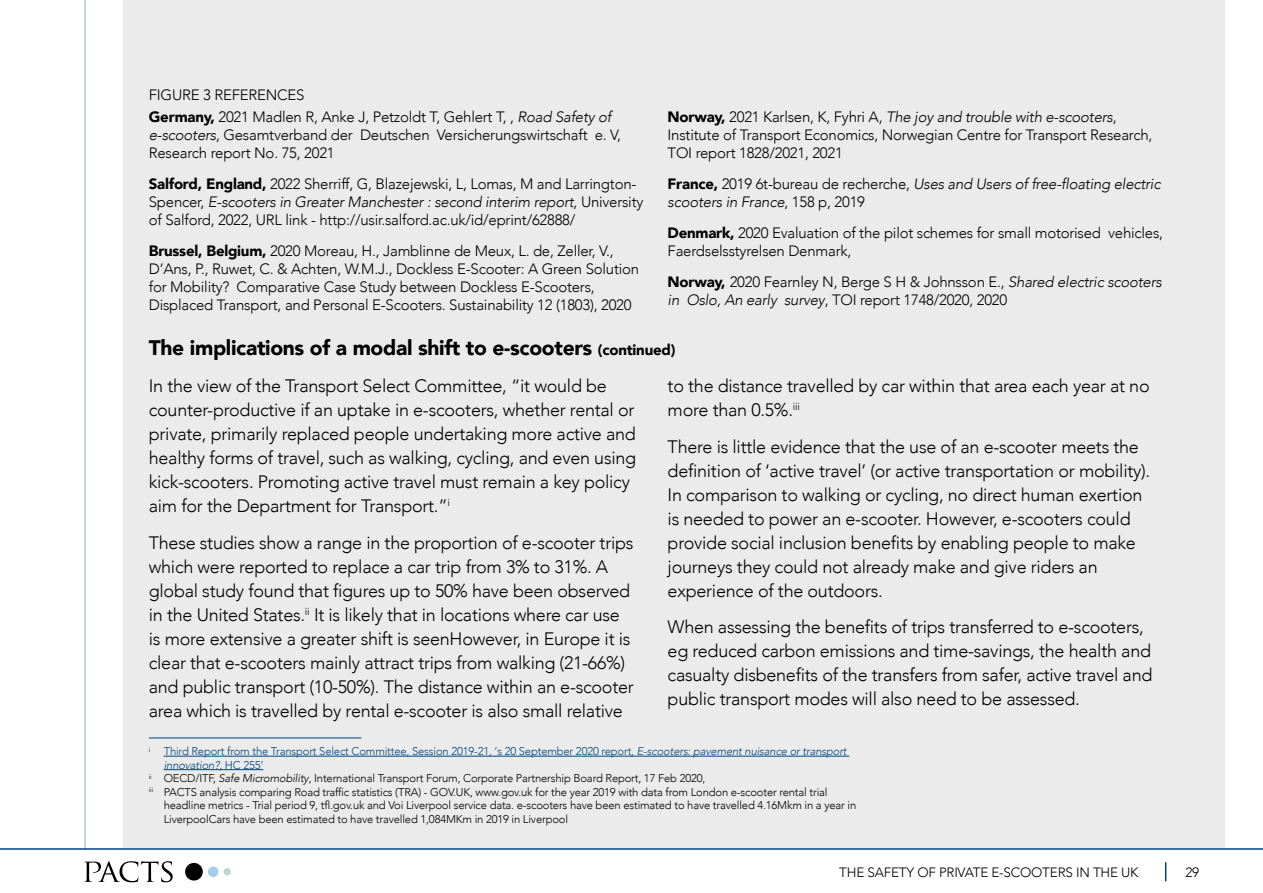
<style>
.page{position:relative;width:1263px;height:893px;background:#fff}
.page>*{position:absolute;margin:0;border:0;box-sizing:border-box;transform-origin:0 0}
.P_Body_copy{font:900 21px "Avenir";letter-spacing:-.015em;color:#000}
.P_Body_copy-2{font:300 18px/24px "Avenir";letter-spacing:-.015em;color:#000}
.P_Body_copy-3{font:300 15px/18px "Avenir";letter-spacing:-.015em;color:#000}
.P_Body_copy-4{font:italic 300 15px/18px "Avenir";letter-spacing:-.015em;color:#000}
.t1{font:300 13.5px "Avenir";letter-spacing:-.015em;color:#000}
.H6_Footnote{font:300 11.25px/13.5px "Avenir";letter-spacing:-.015em;color:#000}
.H6_Footnote-2{font:300 11.25px/13.5px "Avenir";letter-spacing:-.015em;color:#00457c}
.s1{font-weight:900}
.s2{font-style:italic}
.s3{font-weight:900;font-style:normal}
.s4{font-style:normal}
.s5{font-size:15px}
</style>
<div class="page">
<div style="left:123px;top:0;width:1102px;height:848px;background:#ebebeb"></div>
<hr style="left:149px;top:737px;width:212px;height:1px;background:#00457d">
<hr style="left:164px;top:756px;width:685px;height:1px;background:#00457c">
<hr style="left:164px;top:769px;width:99px;height:1px;background:#00457c">
<svg style="left:1165px;top:862px;width:1px;height:19px"></svg>
<div style="left:208px;top:866px;width:10px;height:11px;background:#a3ceec;border-radius:50%"></div>
<div style="left:224px;top:868px;width:7px;height:7px;background:#b8d9cc;border-radius:50%"></div>
<svg style="left:185px;top:863px;width:18px;height:17px"></svg>
<svg style="left:84px;top:861px;width:89px;height:21px"></svg>
<hr style="left:84px;top:0;width:2px;height:850px;background:#b3c7d8">
<hr style="left:0;top:848px;width:1263px;height:2px;background:#00457d">
<p class="P_Body_copy-3" style="left:149px;top:86px;width:157px">FIGURE 3 REFERENCES</p>
<p class="P_Body_copy-3" style="left:149px;top:108px;width:474px"><span class="s1">Germany,</span> 2021 Madlen R, Anke J, Petzoldt T, Gehlert T, , <span class="s2">Road Safety of e-scooters</span>, Gesamtverband der Deutschen Versicherungswirtschaft e. V,<br>Research report No. 75, 2021</p>
<p class="P_Body_copy-3" style="left:149px;top:175px;width:496px"><span class="s1">Salford, England,</span> 2022 Sherriff, G, Blazejewski, L, Lomas, M and Larrington-<br>Spencer, <span class="s2">E-scooters in Greater Manchester : second interim report</span>, University of Salford, 2022, URL link - http://usir.salford.ac.uk/id/eprint/62888/</p>
<p class="P_Body_copy-3" style="left:149px;top:242px;width:492px"><span class="s1">Brussel, Belgium,</span> 2020 Moreau, H., Jamblinne de Meux, L. de, Zeller, V., D’Ans, P., Ruwet, C. &amp; Achten, W.M.J., Dockless E-Scooter: A Green Solution for Mobility? Comparative Case Study between Dockless E-Scooters, Displaced Transport, and Personal E-Scooters. Sustainability 12 (1803), 2020</p>
<p class="P_Body_copy-3" style="left:668px;top:108px;width:486px"><span class="s1">Norway,</span> 2021 Karlsen, K, Fyhri A, <span class="s2">The joy and trouble with e-scooters</span>,<br>Institute of Transport Economics, Norwegian Centre for Transport Research,<br>TOI report 1828/2021, 2021</p>
<p class="P_Body_copy-4" style="left:668px;top:175px;width:494px"><span class="s3">France,</span> <span class="s4">2019 6t-bureau de recherche,</span> Uses and Users of free-floating electric scooters in France<span class="s4">, 158 p, 2019</span></p>
<p class="P_Body_copy-3" style="left:668px;top:224px;width:497px"><span class="s1">Denmark,</span> 2020 Evaluation of the pilot schemes for small motorised vehicles,<br>Faerdselsstyrelsen Denmark,</p>
<p class="P_Body_copy-3" style="left:668px;top:272px;width:496px"><span class="s1">Norway,</span> 2020 Fearnley N, Berge S H &amp; Johnsson E., <span class="s2">Shared electric scooters in Oslo, An early survey</span>, TOI report 1748/2020, 2020</p>
<p class="P_Body_copy" style="left:149px;top:330px;width:528px">The implications of a modal shift to e-scooters <span class="s5">(continued)</span></p>
<p class="P_Body_copy-2" style="left:149px;top:374px;width:489px">In the view of the Transport Select Committee, “it would be counter-productive if an uptake in e-scooters, whether rental or private, primarily replaced people undertaking more active and healthy forms of travel, such as walking, cycling, and even using kick-scooters. Promoting active travel must remain a key policy aim for the Department for Transport.”<sup>i</sup></p>
<p class="P_Body_copy-2" style="left:149px;top:530px;width:486px">These studies show a range in the proportion of e-scooter trips which were reported to replace a car trip from 3% to 31%. A global study found that figures up to 50% have been observed in the United States.<sup>ii</sup> It is likely that in locations where car use is more extensive a greater shift is seenHowever, in Europe it is clear that e-scooters mainly attract trips from walking (21-66%) and public transport (10-50%). The distance within an e-scooter area which is travelled by rental e-scooter is also small relative</p>
<p class="P_Body_copy-2" style="left:668px;top:374px;width:484px">to the distance travelled by car within that area each year at no more than 0.5%.<sup>iii</sup></p>
<p class="P_Body_copy-2" style="left:668px;top:434px;width:484px">There is little evidence that the use of an e-scooter meets the definition of ‘active travel’ (or active transportation or mobility).<br>In comparison to walking or cycling, no direct human exertion is needed to power an e-scooter. However, e-scooters could provide social inclusion benefits by enabling people to make journeys they could not already make and give riders an experience of the outdoors.</p>
<p class="P_Body_copy-2" style="left:668px;top:615px;width:486px">When assessing the benefits of trips transferred to e-scooters, eg reduced carbon emissions and time-savings, the health and casualty disbenefits of the transfers from safer, active travel and public transport modes will also need to be assessed.</p>
<h6 class="H6_Footnote-2" style="left:164px;top:745px;width:684px;text-indent:-15px"><sup>i</sup> Third Report from the Transport Select Committee, Session 2019-21, ‘s 20 September 2020 report, <span class="s2">E-scooters: pavement nuisance or transport innovation?</span>, HC 255’</h6>
<h6 class="H6_Footnote" style="left:149px;top:772px;width:558px"><sup>ii</sup> OECD/ITF, <span class="s2">Safe Micromobility</span>, International Transport Forum, Corporate Partnership Board Report, 17 Feb 2020,</h6>
<h6 class="H6_Footnote" style="left:164px;top:785px;width:694px;text-indent:-15px"><sup>iii</sup> PACTS analysis comparing Road traffic statistics (TRA) - GOV.UK, www.gov.uk for the year 2019 with data from London e-scooter rental trial headline metrics - Trial period 9, tfl.gov.uk and Voi Liverpool service data. e-scooters have been estimated to have travelled 4.16Mkm in a year in<br>LiverpoolCars have been estimated to have travelled 1,084MKm in 2019 in Liverpool</h6>
<p class="t1" style="left:839px;top:864px;width:301px">THE SAFETY OF PRIVATE E-SCOOTERS IN THE UK</p>
<p class="t1" style="left:1185px;top:864px;width:15px">29</p>
</div>
